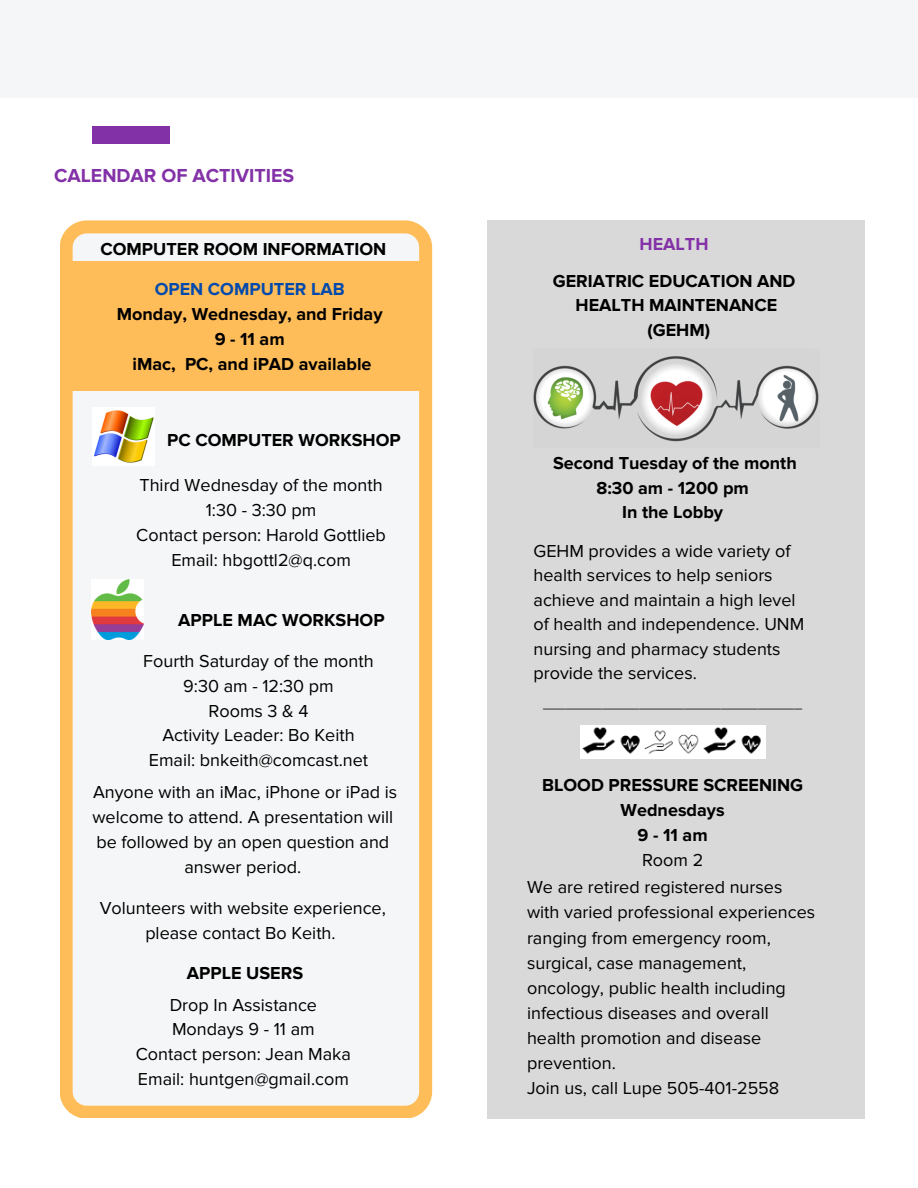
<style>
.page{position:relative;width:918px;height:1188px;background:#fff}
.page>*{position:absolute;margin:0;border:0;box-sizing:border-box;transform-origin:0 0}
.t1{font:700 19.5px "Proxima Nova";color:#8331a7}
.t2{font:18px/24.8px "Proxima Nova";color:#000;text-align:center}
.t3{font:700 18px/24.8px "Proxima Nova";color:#000;text-align:center}
.t4{font:300 18px "Open Sans";color:#000}
.t5{font:700 18px "Proxima Nova";color:#004aad}
.t6{font:700 18px "Proxima Nova";color:#8331a7}
</style>
<div class="page">
<div style="left:92px;top:126px;width:77px;height:17px;background:#8331a7"></div>
<div style="left:0;top:0;width:918px;height:97px;background:#f5f6f7"></div>
<img style="left:534px;top:348px;width:285px;height:99px">
<svg style="left:60px;top:220px;width:372px;height:897px;fill:#f5f6f7"></svg>
<img style="left:93px;top:407px;width:62px;height:59px">
<img style="left:92px;top:579px;width:52px;height:60px">
<div style="left:71px;top:262px;width:353px;height:129px;background:#ffbd59"></div>
<img style="left:582px;top:726px;width:179px;height:28px">
<p class="t1" style="left:54px;top:164px;width:242px">CALENDAR OF ACTIVITIES</p>
<p class="t3" style="left:100px;top:237px;width:287px">COMPUTER ROOM INFORMATION</p>
<p class="t5" style="left:155px;top:279px;width:191px">OPEN COMPUTER LAB</p>
<p class="t3" style="left:117px;top:302px;width:267px">Monday, Wednesday, and Friday<br>9-11am<br>iMac, PC, and iPAD available</p>
<p class="t3" style="left:167px;top:428px;width:235px">PC COMPUTER WORKSHOP</p>
<p class="t2" style="left:136px;top:473px;width:251px">Third Wednesday of the month<br>1:30 - 3:30 pm<br>Contact person: Harold Gottlieb<br>Email: hbgottl2@q.com</p>
<p class="t3" style="left:178px;top:608px;width:208px">APPLE MAC WORKSHOP</p>
<p class="t2" style="left:143px;top:649px;width:232px">Fourth Saturday of the month<br>9:30 am - 12:30 pm<br>Rooms 3 &amp; 4<br>Activity Leader: Bo Keith<br>Email: bnkeith@comcast.net</p>
<p class="t2" style="left:92px;top:779px;width:306px">Anyone with an iMac, iPhone or iPad is welcome to attend. A presentation will be followed by an open question and answer period.</p>
<p class="t2" style="left:100px;top:895px;width:288px">Volunteers with website experience, please contact Bo Keith.</p>
<p class="t3" style="left:187px;top:961px;width:118px">APPLE USERS</p>
<p class="t2" style="left:136px;top:993px;width:217px">Drop In Assistance<br>Mondays 9 - 11 am<br>Contact person: Jean Maka<br>Email: huntgen@gmail.com</p>
<p class="t6" style="left:640px;top:233px;width:71px">HEALTH</p>
<p class="t3" style="left:553px;top:269px;width:244px">GERIATRIC EDUCATION AND<br>HEALTH MAINTENANCE (GEHM)</p>
<p class="t3" style="left:553px;top:451px;width:245px">Second Tuesday of the month<br>8:30 am - 1200 pm<br>In the Lobby</p>
<p class="t2" style="left:534px;top:539px;width:272px;text-align:left">GEHM provides a wide variety of health services to help seniors achieve and maintain a high level of health and independence. UNM nursing and pharmacy students provide the services.</p>
<p class="t4" style="left:543px;top:688px;width:260px">___________________________________</p>
<p class="t3" style="left:542px;top:773px;width:263px;line-height:25.2px">BLOOD PRESSURE SCREENING<br>Wednesdays<br>9-11am</p>
<p class="t2" style="left:527px;top:847px;width:257px;line-height:27.2px;text-align:left;text-indent:115px">Room 2<br>We are retired registered nurses</p>
<p class="t2" style="left:527px;top:900px;width:290px;line-height:25.2px;text-align:left">with varied professional experiences ranging from emergency room, surgical, case management, oncology, public health including infectious diseases and overall health promotion and disease prevention.<br>Join us, call Lupe 505-401-2558</p>
</div>
